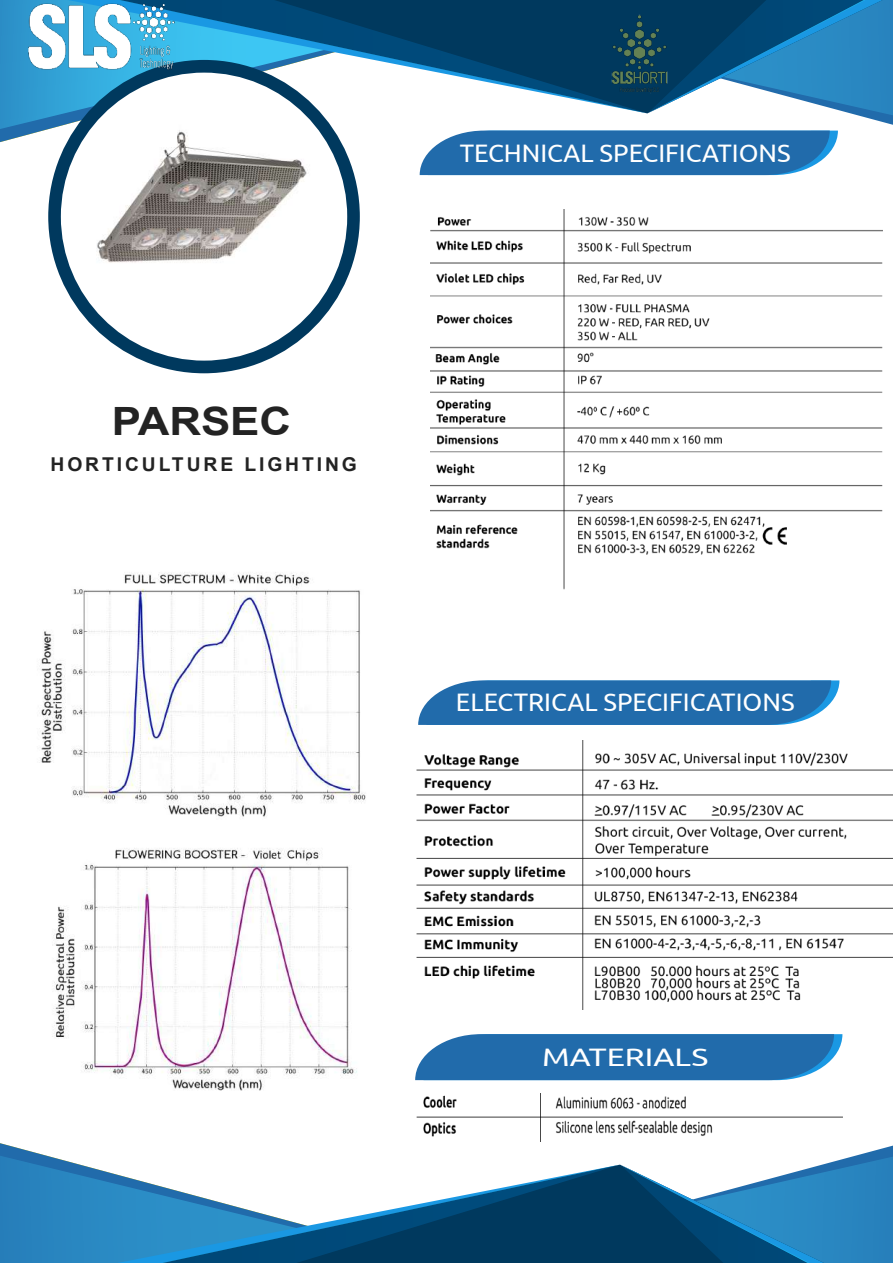
<style>
.page{position:relative;width:893px;height:1263px;background:#fff}
.page>*{position:absolute;margin:0;border:0;box-sizing:border-box;transform-origin:0 0}
.t1{font:700 39px "Arial";color:#232323;scale:1.13 1}
.t2{font:25.2px "Ubuntu";color:#fff}
.t3{font:25.2px "Ubuntu";color:#fff;scale:1.26 1}
.t4{font:700 19.05px "Arial";letter-spacing:.15em;color:#232323}
</style>
<div class="page">
<svg style="left:0;top:1143px;width:77px;height:21px"></svg>
<svg style="left:540px;top:1141px;width:353px;height:23px"></svg>
<svg style="left:0;top:1164px;width:620px;height:99px"></svg>
<svg style="left:620px;top:1164px;width:273px;height:99px;background:#377eaa"></svg>
<svg style="left:0;top:113px;width:48px;height:30px"></svg>
<svg style="left:534px;top:113px;width:359px;height:18px"></svg>
<svg style="left:0;top:0;width:647px;height:113px"></svg>
<svg style="left:647px;top:0;width:246px;height:113px;background:#357ca8"></svg>
<svg style="left:48px;top:60px;width:312px;height:313px"></svg>
<svg style="left:420px;top:131px;width:418px;height:44px;background:#2f75b1"></svg>
<svg style="left:418px;top:680px;width:421px;height:45px;background:#3076b2"></svg>
<svg style="left:415px;top:1034px;width:427px;height:46px;background:#2f75b1"></svg>
<img style="left:24px;top:0;width:156px;height:72px">
<img style="left:431px;top:209px;width:451px;height:381px">
<img style="left:416px;top:740px;width:477px;height:269px">
<img style="left:416px;top:1094px;width:426px;height:47px">
<img style="left:40px;top:572px;width:326px;height:245px">
<img style="left:52px;top:848px;width:305px;height:243px">
<img style="left:606px;top:6px;width:67px;height:96px">
<h1 class="t1" style="left:112px;top:394px;width:160px">PARSEC</h1>
<p class="t4" style="left:50px;top:451px;width:308px">HORTICULTURE LIGHTING</p>
<p class="t2" style="left:460px;top:137px;width:332px">TECHNICAL SPECIFICATIONS</p>
<p class="t2" style="left:456px;top:687px;width:340px">ELECTRICAL SPECIFICATIONS</p>
<p class="t3" style="left:542px;top:1042px;width:133px">MATERIALS</p>
</div>
